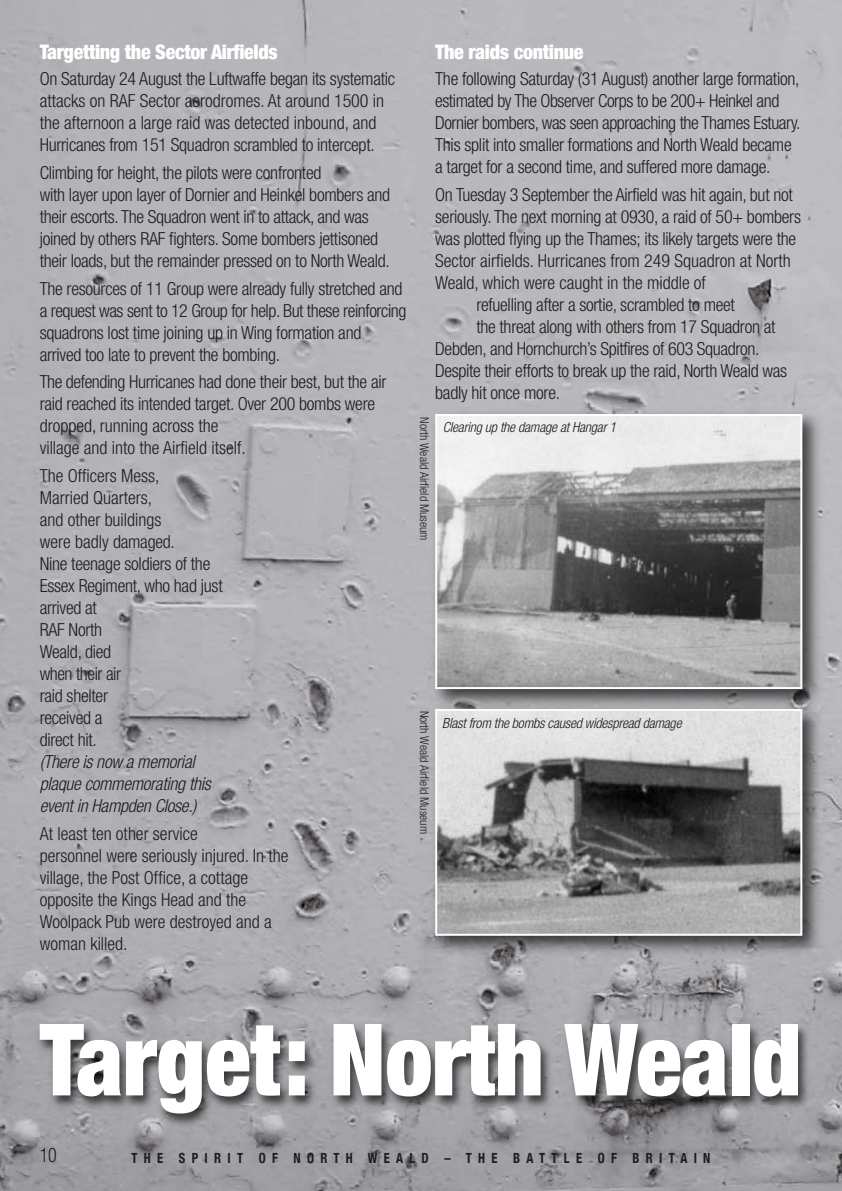
<style>
.page{position:relative;width:842px;height:1191px;background:#fff}
.page>*{position:absolute;margin:0;border:0;box-sizing:border-box;transform-origin:0 0}
.t1{font:900 condensed 100px "Helvetica Neue";letter-spacing:-.005em;color:#fff;scale:.95 1}
.t2{font:900 condensed 20px "Helvetica Neue";letter-spacing:-.015em;color:#fff}
.t3{font:300 condensed 20px "Helvetica Neue";color:#1d1d1b;scale:.9 1}
.t4{font:300 condensed 18px/22px "Helvetica Neue";letter-spacing:-.015em;color:#1d1d1b}
.t5{font:italic 300 condensed 14px "Helvetica Neue";color:#1d1d1b}
.t6{font:700 condensed 14px "Helvetica Neue";letter-spacing:.5em;color:#1d1d1b;scale:.9 1}
.t7{font:300 condensed 12px "Helvetica Neue";color:#1d1d1b}
.s1{font-style:italic}
</style>
<div class="page">
<img style="left:0;top:0;width:842px;height:1190px">
<img style="left:0;top:980px;width:842px;height:184px">
<img style="left:426px;top:405px;width:401px;height:295px">
<img style="left:438px;top:417px;width:361px;height:269px">
<div style="left:435px;top:414px;width:367px;height:275px;border:2px solid #fff"></div>
<img style="left:426px;top:700px;width:401px;height:261px">
<img style="left:438px;top:712px;width:361px;height:220px">
<div style="left:435px;top:709px;width:367px;height:226px;border:2px solid #fff"></div>
<h5 class="t2" style="left:40px;top:40px;width:240px">Targetting the Sector Airfields</h5>
<p class="t4" style="left:40px;top:70px;width:357px">On Saturday 24 August the Luftwaffe began its systematic attacks on RAF Sector aerodromes. At around 1500 in the afternoon a large raid was detected inbound, and Hurricanes from 151 Squadron scrambled to intercept.</p>
<p class="t4" style="left:40px;top:163px;width:352px">Climbing for height, the pilots were confronted<br>with layer upon layer of Dornier and Heinkel bombers and their escorts. The Squadron went in to attack, and was joined by others RAF fighters. Some bombers jettisoned their loads, but the remainder pressed on to North Weald.</p>
<p class="t4" style="left:40px;top:279px;width:368px">The resources of 11 Group were already fully stretched and a request was sent to 12 Group for help. But these reinforcing squadrons lost time joining up in Wing formation and arrived too late to prevent the bombing.</p>
<p class="t4" style="left:40px;top:372px;width:348px">The defending Hurricanes had done their best, but the air raid reached its intended target. Over 200 bombs were dropped, running across the<br>village and into the Airfield itself.</p>
<p class="t4" style="left:40px;top:466px;width:184px">The Officers Mess,<br>Married Quarters,<br>and other buildings<br>were badly damaged.<br>Nine teenage soldiers of the<br>Essex Regiment, who had just arrived at<br>RAF North<br>Weald, died<br>when their air<br>raid shelter<br>received a<br>direct hit.<br><span class="s1">(There isnow a memorial plaque commemorating this eventin Hampden Close.)</span></p>
<p class="t4" style="left:40px;top:824px;width:250px">At least ten other service<br>personnel were seriously injured. In the village, the Post Office, a cottage opposite the Kings Head and the<br>Woolpack Pub were destroyed and a woman killed.</p>
<h5 class="t2" style="left:435px;top:40px;width:150px">The raids continue</h5>
<p class="t4" style="left:435px;top:70px;width:367px">The following Saturday (31 August) another large formation, estimated by The Observer Corps to be 200+ Heinkel and Dornier bombers, was seen approaching the Thames Estuary.<br>This split into smaller formations and North Weald became a target for a second time, and suffered more damage.</p>
<p class="t4" style="left:435px;top:185px;width:367px">On Tuesday 3 September the Airfield was hit again, but not seriously. The next morning at 0930, a raid of 50+ bombers was plotted flying up the Thames; its likely targets were the Sector airfields. Hurricanes from 249 Squadron at North Weald, which were caught in the middle of</p>
<p class="t4" style="left:476px;top:295px;width:260px">refuelling after a sortie, scrambled to meet</p>
<p class="t4" style="left:435px;top:317px;width:354px;text-indent:41px">the threat along with others from 17 Squadron at Debden, and Hornchurch’s Spitfires of 603 Squadron.<br>Despite their efforts to break up the raid, North Weald was badly hit once more.</p>
<p class="t5" style="left:443px;top:422px;width:178px">Clearing up the damage atHangar1</p>
<p class="t7" style="left:429px;top:417px;width:125px;rotate:90deg">North Weald Airfield Museum</p>
<p class="t7" style="left:429px;top:710px;width:125px;rotate:90deg">North Weald Airfield Museum</p>
<p class="t5" style="left:442px;top:718px;width:243px">Blastfrom the bombscaused widespread damage</p>
<h1 class="t1" style="left:40px;top:998px;width:803px">Target: North Weald</h1>
<p class="t3" style="left:40px;top:1147px;width:20px">10</p>
<p class="t6" style="left:132px;top:1149px;width:645px">THE SPIRIT OF NORTH WEALD – THE BATTLE OF BRITAIN</p>
</div>
